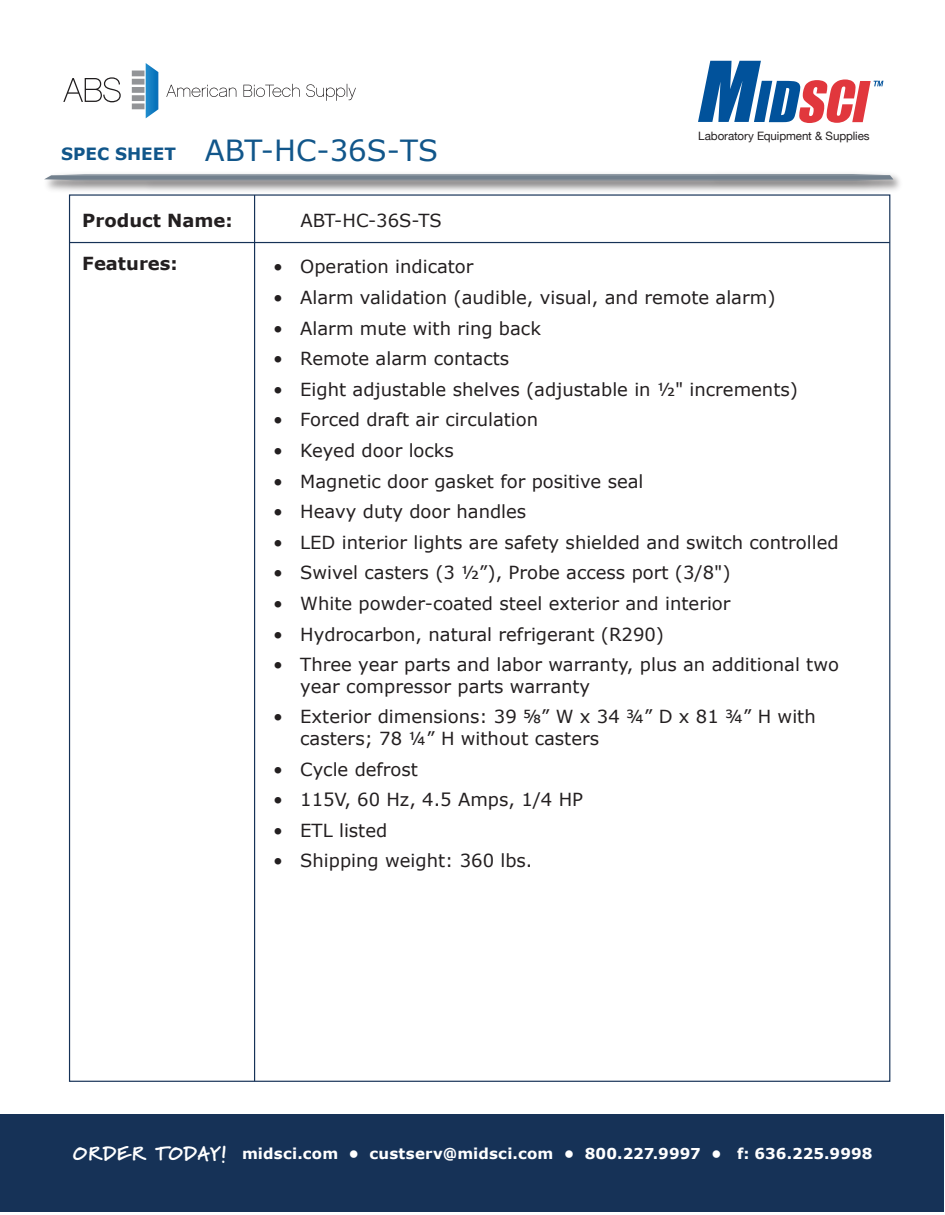
<style>
.page{position:relative;width:945px;height:1215px;background:#fff}
.page>*{position:absolute;margin:0;border:0;box-sizing:border-box;transform-origin:0 0}
.t1{font:29.1px "Verdana";color:#11568a}
.t2{font:18px/21.6px "Verdana";color:#231f20}
.t3{font:700 18px "Verdana";color:#231f20}
.t4{font:700 15px "Verdana";letter-spacing:.01em;color:#fff}
.t5{font:11.55px "Helvetica Neue";letter-spacing:-.01em;color:#231f20}
.s1{font-weight:700;font-size:16.95px}
.s2{font-family:"Marydale";font-weight:900;font-size:19.5px}
</style>
<div class="page">
<svg style="left:63px;top:77px;width:58px;height:25px"></svg>
<svg style="left:166px;top:85px;width:70px;height:12px"></svg>
<svg style="left:243px;top:84px;width:57px;height:13px"></svg>
<svg style="left:306px;top:84px;width:50px;height:17px"></svg>
<div style="left:132px;top:103px;width:13px;height:6px;background:#929497"></div>
<div style="left:132px;top:95px;width:12px;height:6px;background:#929497"></div>
<div style="left:132px;top:87px;width:12px;height:6px;background:#929497"></div>
<div style="left:132px;top:79px;width:12px;height:6px;background:#929497"></div>
<div style="left:132px;top:71px;width:12px;height:5px;background:#929497"></div>
<svg style="left:146px;top:63px;width:12px;height:55px"></svg>
<svg style="left:44px;top:174px;width:849px;height:6px;background:#7f8b96"></svg>
<div style="left:0;top:1114px;width:944px;height:98px;background:#163257"></div>
<svg style="left:698px;top:61px;width:185px;height:62px"></svg>
<hr style="left:70px;top:242px;width:820px;height:1px;background:#163257">
<hr style="left:254px;top:195px;width:1px;height:886px;background:#163257">
<h1 class="t1" style="left:61px;top:132px;width:378px"><span class="s1">SPEC SHEET</span> ABT-HC-36S-TS</h1>
<p class="t5" style="left:698px;top:127px;width:173px">Laboratory Equipment &amp; Supplies</p>
<p class="t3" style="left:82px;top:209px;width:152px">Product Name:</p>
<p class="t3" style="left:82px;top:252px;width:97px">Features:</p>
<p class="t2" style="left:300px;top:210px;width:143px">ABT-HC-36S-TS</p>
<p class="t2" style="left:273px;top:256px;width:202px">• Operation indicator</p>
<p class="t2" style="left:273px;top:287px;width:504px">• Alarm validation (audible, visual, and remote alarm)</p>
<p class="t2" style="left:273px;top:318px;width:269px">• Alarm mute with ring back</p>
<p class="t2" style="left:273px;top:348px;width:237px">• Remote alarm contacts</p>
<p class="t2" style="left:273px;top:379px;width:526px">• Eight adjustable shelves (adjustable in ½" increments)</p>
<p class="t2" style="left:273px;top:409px;width:266px">• Forced draft air circulation</p>
<p class="t2" style="left:273px;top:440px;width:182px">• Keyed door locks</p>
<p class="t2" style="left:273px;top:471px;width:372px">• Magnetic door gasket for positive seal</p>
<p class="t2" style="left:273px;top:501px;width:255px">• Heavy duty door handles</p>
<p class="t2" style="left:273px;top:532px;width:567px">• LED interior lights are safety shielded and switch controlled</p>
<p class="t2" style="left:273px;top:562px;width:459px">• Swivel casters (3 ½”), Probe access port (3/8")</p>
<p class="t2" style="left:273px;top:593px;width:459px">• White powder-coated steel exterior and interior</p>
<p class="t2" style="left:273px;top:624px;width:392px">• Hydrocarbon, natural refrigerant (R290)</p>
<p class="t2" style="left:300px;top:654px;width:540px;text-indent:-27px">• Three year parts and labor warranty, plus an additional two year compressor parts warranty</p>
<p class="t2" style="left:300px;top:706px;width:517px;text-indent:-27px">• Exterior dimensions: 39 ⅝” W x 34 ¾” D x 81 ¾” H with casters; 78 ¼” H without casters</p>
<p class="t2" style="left:273px;top:759px;width:146px">• Cycle defrost</p>
<p class="t2" style="left:273px;top:789px;width:311px">• 115V, 60 Hz, 4.5 Amps, 1/4 HP</p>
<p class="t2" style="left:273px;top:820px;width:116px">• ETL listed</p>
<p class="t2" style="left:273px;top:850px;width:261px">• Shipping weight: 360 lbs.</p>
<p class="t4" style="left:73px;top:1143px;width:801px"><span class="s2">ORDER TODAY!</span> midsci.com • custserv@midsci.com • 800.227.9997 • f: 636.225.9998</p>
</div>
